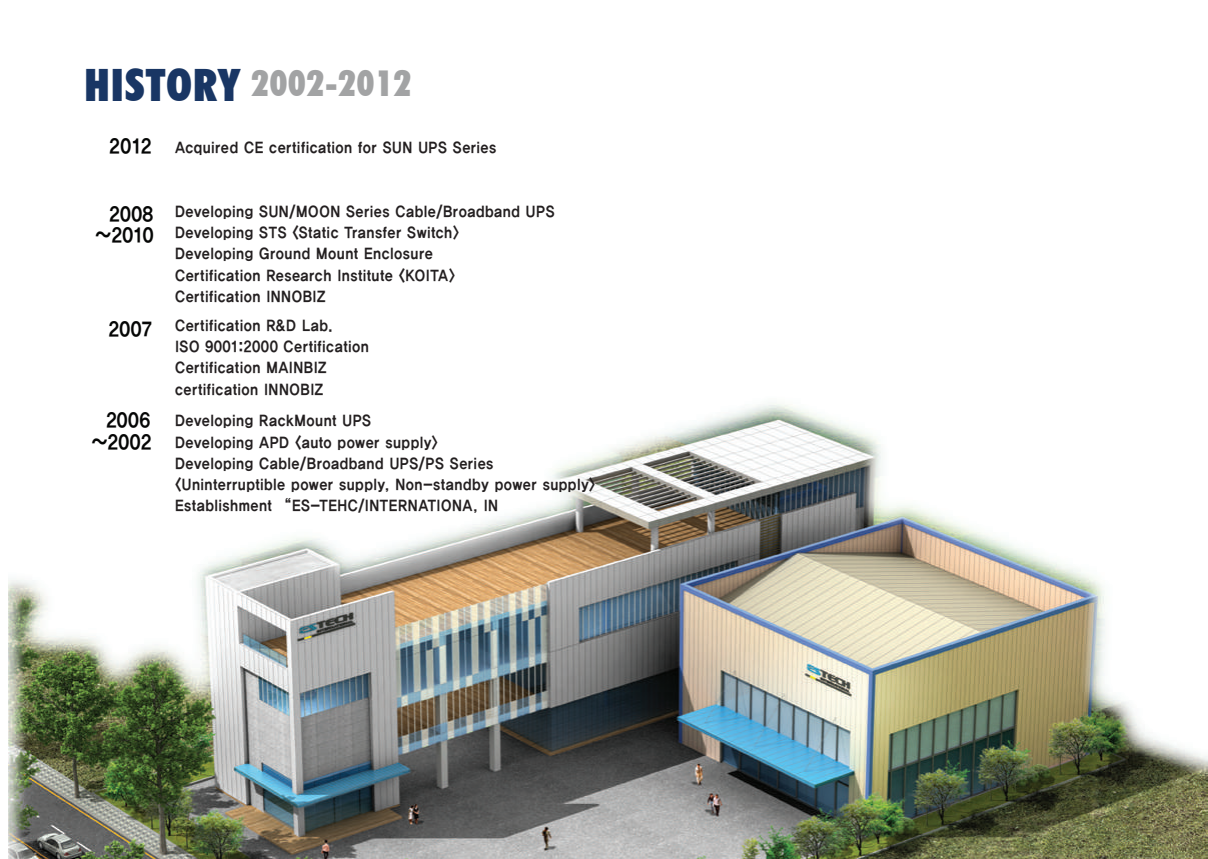
<style>
.page{position:relative;width:1208px;height:859px;background:#fff}
.page>*{position:absolute;margin:0;border:0;box-sizing:border-box;transform-origin:0 0}
.t1{font:900 condensed 35.5px "Futura BT";letter-spacing:.025em;color:#a2a3a4}
.t2{font:20px/21.2px "YDIYGO350";letter-spacing:.045em;color:#050605;text-align:right;scale:.9 1}
.t3{font:15.2px/21.2px "YDIYGO350";letter-spacing:.03em;color:#231f20;scale:.9 1}
.s1{font-size:44.6px;color:#193664}
</style>
<div class="page">
<img style="left:9px;top:404px;width:1198px;height:455px">
<h1 class="t1" style="left:85px;top:62px;width:328px"><span class="s1">HISTORY</span> 2002-2012</h1>
<h2 class="t2" style="left:110px;top:136px;width:48px">2012</h2>
<p class="t3" style="left:175px;top:137px;width:358px">Acquired CE certification for SUN UPS Series</p>
<h2 class="t2" style="left:96px;top:204px;width:65px">2008 ~2010</h2>
<h2 class="t2" style="left:109px;top:319px;width:49px">2007</h2>
<h2 class="t2" style="left:92px;top:411px;width:68px">2006 ~2002</h2>
<p class="t3" style="left:175px;top:201px;width:423px">Developing SUN/MOON Series Cable/Broadband UPS Developing STS &lt;Static Transfer Switch&gt;<br>Developing Ground Mount Enclosure<br>Certification Research Institute &lt;KOITA&gt;<br>Certification INNOBIZ</p>
<p class="t3" style="left:175px;top:315px;width:217px">Certification R&amp;D Lab.<br>ISO 9001:2000 Certification<br>Certification MAINBIZ certification INNOBIZ</p>
<p class="t3" style="left:175px;top:411px;width:468px">Developing RackMount UPS<br>Developing APD &lt;auto power supply&gt;<br>Developing Cable/Broadband UPS/PS Series &lt;Uninterruptible power supply, Non-standby power supply&gt; Establishment “ES-TEHC/INTERNATIONA, IN</p>
</div>
